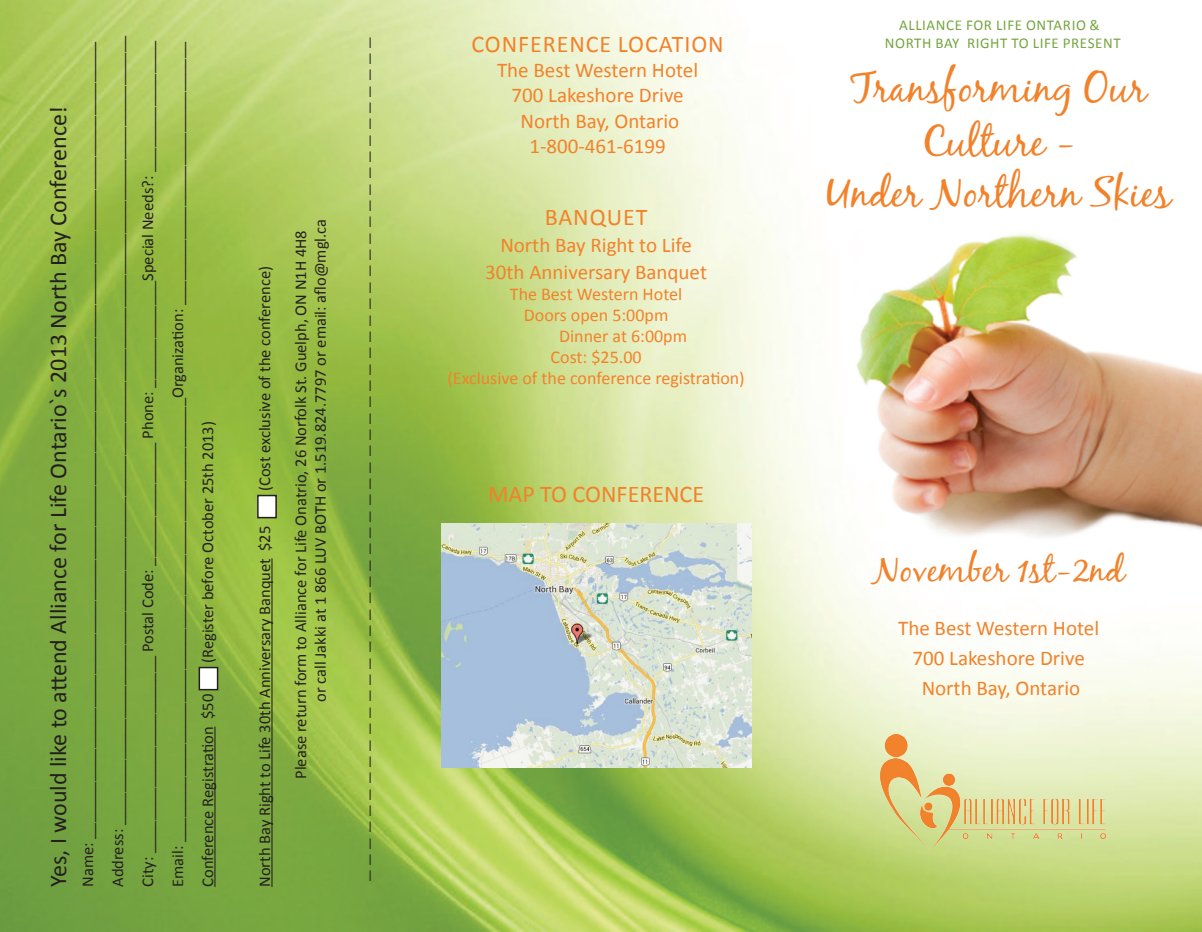
<style>
.page{position:relative;width:1202px;height:932px;background:#fff}
.page>*{position:absolute;margin:0;border:0;box-sizing:border-box;transform-origin:0 0}
.t1{font:42px/54px "Black Jack";color:#f2822a;text-align:center}
.t2{font:36px "Black Jack";color:#f2822a}
.t3{font:24px "Calibri";color:#231f20}
.t4{font:24px "Calibri";letter-spacing:.03em;color:#f2822a}
.t5{font:24px "Calibri";color:#f2822a}
.t6{font:21px/25.2px "Calibri";color:#f2822a;text-align:center}
.t7{font:21px "Avenir";color:#231f20}
.t8{font:18px "Calibri";color:#f2822a}
.t9{font:16.5px/30px "Calibri";color:#231f20}
.t10{font:15px/18px "Calibri";letter-spacing:.04em;color:#75a540}
</style>
<div class="page">
<img style="left:0;top:0;width:1202px;height:932px">
<img style="left:844px;top:229px;width:358px;height:317px">
<hr style="left:214px;top:726px;width:1px;height:160px;background:#231f20">
<hr style="left:271px;top:558px;width:1px;height:328px;background:#231f20">
<div style="left:199px;top:667px;width:19px;height:22px;background:#fff"></div>
<div style="left:199px;top:666px;width:19px;height:24px;border:2px solid #231f20"></div>
<div style="left:258px;top:495px;width:18px;height:22px;background:#fff"></div>
<div style="left:257px;top:495px;width:20px;height:23px;border:2px solid #231f20"></div>
<img style="left:877px;top:735px;width:231px;height:114px">
<img style="left:441px;top:523px;width:310px;height:244px">
<h3 class="t3" style="left:43px;top:886px;width:782px;rotate:-90deg">Yes, I would like to attend Alliance for Life Ontario`s 2013 North Bay Conference!</h3>
<p class="t9" style="left:73px;top:886px;width:852px;rotate:-90deg">Name: _________________________________________________________________________________________________ Address: ________________________________________________________________________________________________ City: ________________________ Postal Code: _______________ Phone: _____________Special Needs?: ________________ Email: ______________________________________________________Organization: ________________________________ Conference Registration $50</p>
<p class="t9" style="left:193px;top:663px;width:243px;rotate:-90deg">(Register before October 25th 2013)</p>
<p class="t9" style="left:247px;top:779px;width:550px;line-height:36px;text-indent:288px;rotate:-90deg">(Cost exclusive of the conference)<br>Please return form to Alliance for Life Onatrio, 26 Norfolk St. Guelph, ON N1H 4H8</p>
<p class="t9" style="left:305px;top:702px;width:484px;rotate:-90deg">or call Jakki at 1 866 LUV BOTH or 1.519.824.7797 or email: aflo@mgl.ca</p>
<p class="t9" style="left:250px;top:887px;width:362px;rotate:-90deg">North Bay Right to Life 30th Anniversary Banquet $25</p>
<p class="t7" style="left:349px;top:881px;width:845px;rotate:-90deg">_ _ _ _ _ _ _ _ _ _ _ _ _ _ _ _ _ _ _ _ _ _ _ _ _ _ _ _ _ _ _ _ _ _ _ _ _ _ _ _ _ _ _ _ _ _ _ _ _ _ _ _</p>
<h3 class="t4" style="left:471px;top:29px;width:254px">CONFERENCE LOCATION</h3>
<p class="t6" style="left:497px;top:58px;width:203px">The Best Western Hotel<br>700 Lakeshore Drive<br>North Bay, Ontario<br>1-800-461-6199</p>
<h3 class="t4" style="left:544px;top:202px;width:15px">ban</h3>
<h3 class="t4" style="left:589px;top:202px;width:31px">quet</h3>
<p class="t6" style="left:485px;top:232px;width:223px;line-height:27px">North Bay Right to Life<br>30th Anniversary Banquet</p>
<p class="t8" style="left:510px;top:283px;width:174px">The Best Western Hotel</p>
<p class="t8" style="left:524px;top:304px;width:146px">Doors open 5:00pm</p>
<p class="t8" style="left:559px;top:325px;width:129px">Dinner at 6:00pm</p>
<p class="t8" style="left:550px;top:346px;width:93px">Cost: $25.00</p>
<p class="t8" style="left:447px;top:367px;width:299px">(Exclusive of the conference registration)</p>
<h3 class="t5" style="left:488px;top:478px;width:218px">MAP TO CONFERENCE</h3>
<p class="t10" style="left:885px;top:16px;width:216px;text-indent:14px">ALLIANCE FOR LIFE ONTARIO &amp;<br>North</p>
<p class="t10" style="left:935px;top:34px;width:169px">Bay Right to Life present</p>
<h1 class="t1" style="left:850px;top:60px;width:298px">Transforming Our<br>Culture -</h1>
<h1 class="t1" style="left:826px;top:164px;width:346px">Under Northern Skies</h1>
<h2 class="t2" style="left:873px;top:548px;width:253px">November 1st-2nd</h2>
<p class="t6" style="left:898px;top:613px;width:203px;line-height:30px">The Best Western Hotel<br>700 Lakeshore Drive<br>North Bay, Ontario</p>
</div>
